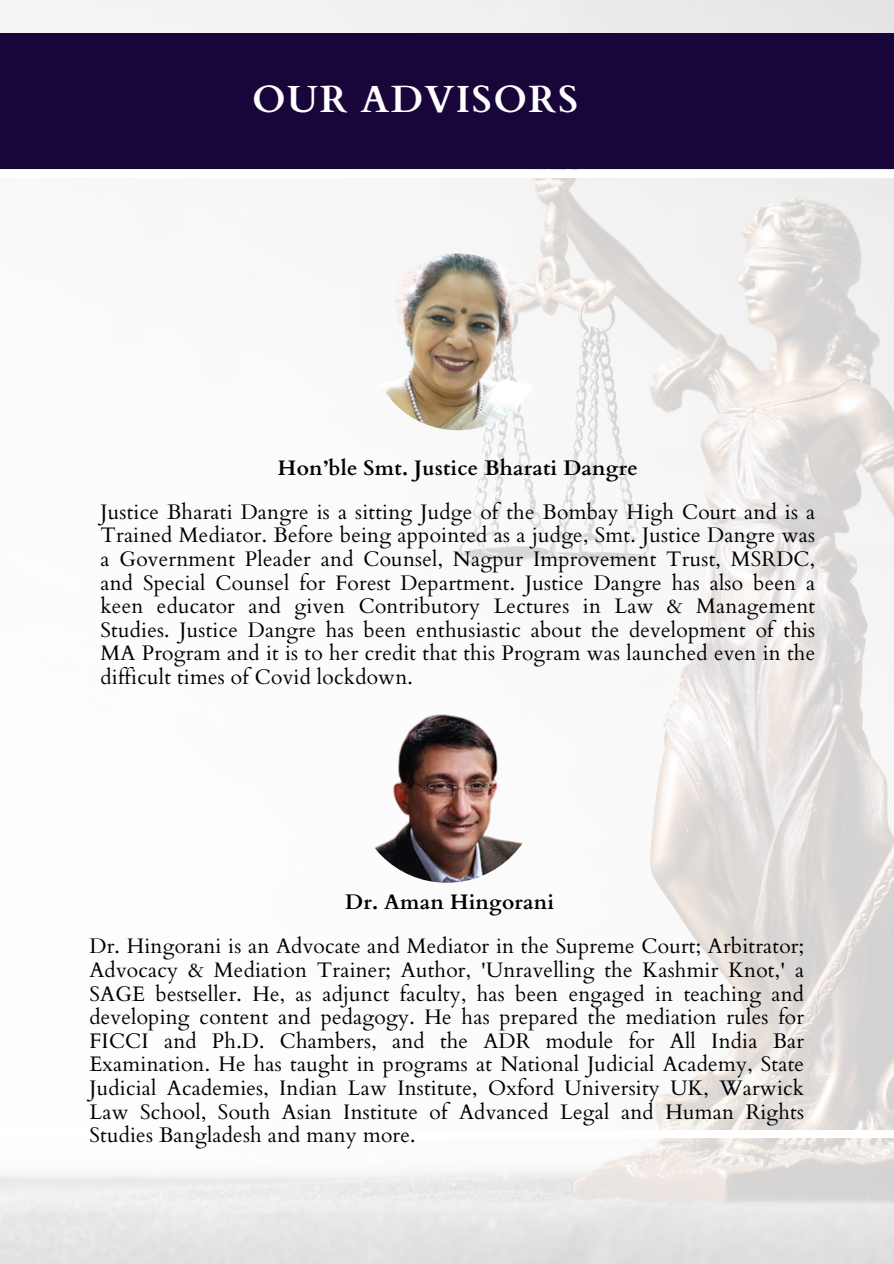
<style>
.page{position:relative;width:894px;height:1264px;background:#fff}
.page>*{position:absolute;margin:0;border:0;box-sizing:border-box;transform-origin:0 0}
.t1{font:700 37.8px "Cardo";letter-spacing:.04em;color:#fff}
.t2{font:21px/23.7px "Cardo";letter-spacing:.01em;color:#000;text-align:justify}
.t3{font:700 21px "Cardo";letter-spacing:.01em;color:#000}
</style>
<div class="page">
<img style="left:0;top:0;width:893px;height:1263px">
<div style="left:0;top:34px;width:893px;height:135px;background:#18063b"></div>
<div style="left:0;top:171px;width:893px;height:6px;background:#fff"></div>
<img style="left:369px;top:253px;width:177px;height:177px;border-radius:50%">
<img style="left:354px;top:698px;width:185px;height:184px;border-radius:50%">
<div style="left:0;top:1130px;width:893px;height:7px;background:#fff"></div>
<h2 class="t1" style="left:252px;top:74px;width:327px">OUR ADVISORS</h2>
<h3 class="t3" style="left:278px;top:454px;width:361px">Hon’ble Smt. Justice Bharati Dangre</h3>
<p class="t2" style="left:100px;top:500px;width:716px">Justice Bharati Dangre is a sitting Judge of the Bombay High Court and is a Trained Mediator. Before being appointed as a judge, Smt. Justice Dangre was a Government Pleader and Counsel, Nagpur Improvement Trust, MSRDC, and Special Counsel for Forest Department. Justice Dangre has also been a keen educator and given Contributory Lectures in Law &amp; Management Studies. Justice Dangre has been enthusiastic about the development of this MA Program and it is to her credit that this Program was launched even in the difficult times of Covid lockdown.</p>
<h2 class="t3" style="left:345px;top:888px;width:210px">Dr. Aman Hingorani</h2>
<h3 class="t2" style="left:89px;top:934px;width:716px">Dr. Hingorani is an Advocate and Mediator in the Supreme Court; Arbitrator; Advocacy &amp; Mediation Trainer; Author, 'Unravelling the Kashmir Knot,' a SAGE bestseller. He, as adjunct faculty, has been engaged in teaching and developing content and pedagogy. He has prepared the mediation rules for FICCI and Ph.D. Chambers, and the ADR module for All India Bar Examination. He has taught in programs at National Judicial Academy, State Judicial Academies, Indian Law Institute, Oxford University UK, Warwick Law School, South Asian Institute of Advanced Legal and Human Rights Studies Bangladesh and many more.</h3>
</div>
